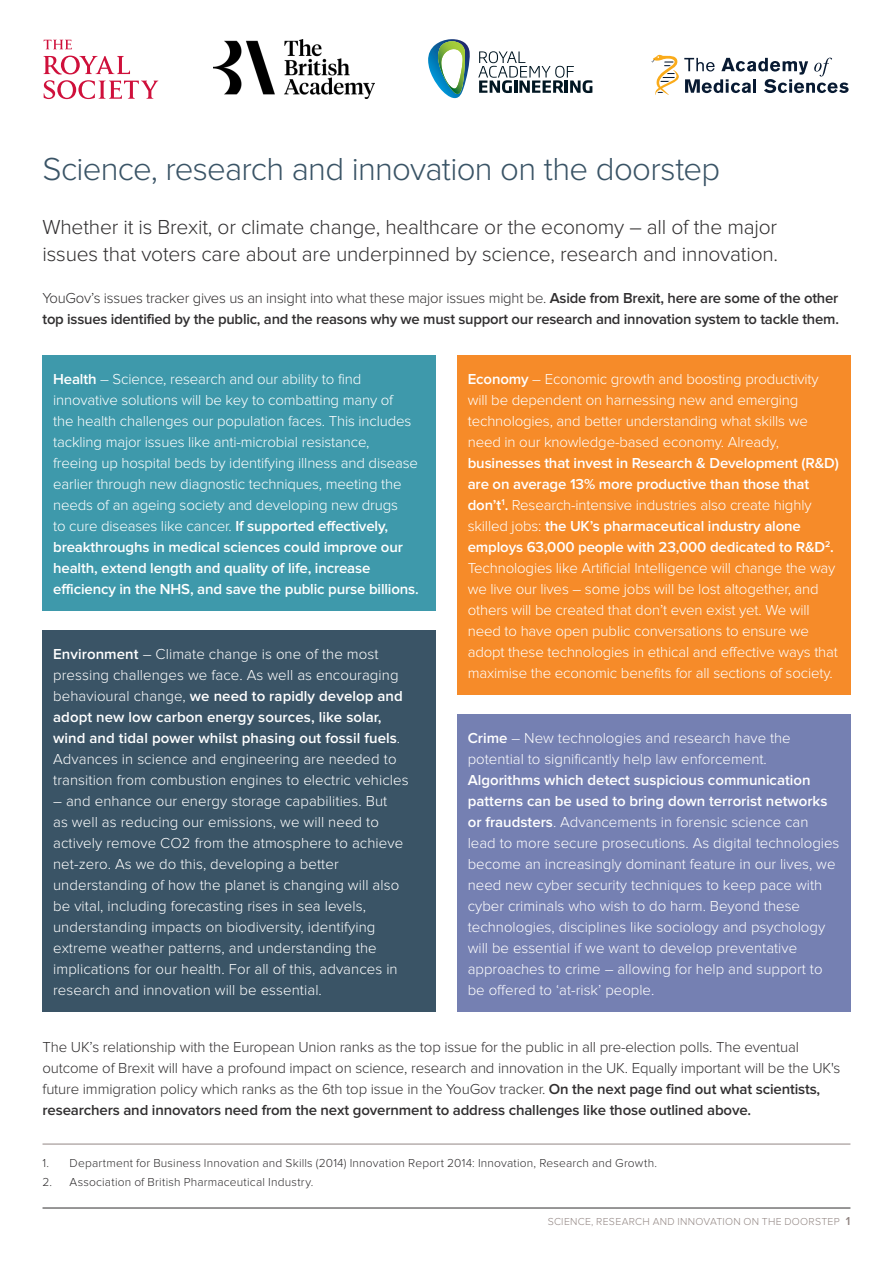
<style>
.page{position:relative;width:893px;height:1263px;background:#fff}
.page>*{position:absolute;margin:0;border:0;box-sizing:border-box;transform-origin:0 0}
.Heading{font:300 33px "Proxima Nova";letter-spacing:-.025em;color:#3a5466}
.Body_copy{font:300 21px/27px "Proxima Nova";letter-spacing:-.01em;color:#312f30}
.Body_copy-2{font:300 15px/21px "Proxima Nova";color:#fff}
.Body_copy-3{font:300 15px/21px "Proxima Nova";letter-spacing:-.01em;color:#312f30}
.Body_copy-4{font:600 15px/21px "Proxima Nova";letter-spacing:-.015em;color:#312f30}
.t1{font:300 12px "Proxima Nova";letter-spacing:.015em;color:#312f30}
.t2{font:300 10.5px "Proxima Nova";letter-spacing:.025em;color:#938784}
.s1{font-weight:300}
.s2{font-weight:600}
.s3{font-weight:600;font-size:12px}
</style>
<div class="page">
<img style="left:213px;top:39px;width:161px;height:60px">
<svg style="left:478px;top:51px;width:114px;height:42px"></svg>
<svg style="left:428px;top:39px;width:42px;height:59px"></svg>
<svg style="left:651px;top:55px;width:198px;height:40px"></svg>
<svg style="left:43px;top:56px;width:115px;height:43px"></svg>
<svg style="left:44px;top:40px;width:28px;height:9px"></svg>
<div style="left:43px;top:355px;width:393px;height:256px;background:#3e99ab"></div>
<div style="left:457px;top:355px;width:393px;height:340px;background:#f68b29"></div>
<div style="left:457px;top:714px;width:393px;height:298px;background:#7580b2"></div>
<div style="left:43px;top:630px;width:393px;height:382px;background:#3a5466"></div>
<hr style="left:43px;top:1144px;width:807px;height:1px;background:#938784">
<hr style="left:43px;top:1208px;width:807px;height:1px;background:#312f30">
<p class="Heading" style="left:43px;top:150px;width:679px">Science, research and innovation on the doorstep</p>
<p class="Body_copy" style="left:43px;top:214px;width:737px">Whether it is Brexit, or climate change, healthcare or the economy – all of the major issues that voters care about are underpinned by science, research and innovation.</p>
<p class="Body_copy-4" style="left:43px;top:288px;width:798px"><span class="s1">YouGov’s issues tracker gives us an insight into what these major issues might be.</span> Aside from Brexit, here are some of the other top issues identified by the public, and the reasons why we must support our research and innovation system to tackle them.</p>
<p class="Body_copy-2" style="left:53px;top:369px;width:367px"><span class="s2">Health</span> – Science, research and our ability to find innovative solutions will be key to combatting many of<br>the health challenges our population faces. This includes tackling major issues like anti-microbial resistance,<br>freeing up hospital beds by identifying illness and disease earlier through new diagnostic techniques, meeting the needs of an ageing society and developing new drugs<br>to cure diseases like cancer. <span class="s2">If supported effectively, breakthroughs in medical sciences could improve our health, extend length and quality of life, increase efficiency in the NHS, and save the public purse billions.</span></p>
<p class="Body_copy-2" style="left:468px;top:369px;width:373px"><span class="s2">Economy</span> – Economic growth and boosting productivity will be dependent on harnessing new and emerging technologies, and better understanding what skills we need in our knowledge-based economy. Already, <span class="s2">businesses that invest in Research &amp; Development (R&amp;D) are on average 13% more productive than those that don’t</span><sup>1</sup><span class="s2">.</span> Research-intensive industries also create highly skilled jobs: <span class="s2">the UK’s pharmaceutical industry alone employs 63,000 people with 23,000 dedicated to R&amp;D</span><sup>2</sup><span class="s2">.<br></span>Technologies like Artificial Intelligence will change the way we live our lives – some jobs will be lost altogether, and others will be created that don’t even exist yet. We will need to have open public conversations to ensure we adopt these technologies in ethical and effective ways that maximise the economic benefits for all sections of society.</p>
<p class="Body_copy-2" style="left:53px;top:644px;width:357px"><span class="s2">Environment</span> – Climate change is one of the most pressing challenges we face. As well as encouraging behavioural change, <span class="s2">we need to rapidly develop and adopt new low carbon energy sources, like solar, wind and tidal power whilst phasing out fossil fuels</span>.<br>Advances in science and engineering are needed to transition from combustion engines to electric vehicles</p>
<p class="Body_copy-2" style="left:53px;top:791px;width:352px">– and enhance our energy storage capabilities. But as well as reducing our emissions, we will need to actively remove CO2 from the atmosphere to achieve net-zero. As we do this, developing a better understanding of how the planet is changing will also be vital, including forecasting rises in sea levels, understanding impacts on biodiversity, identifying extreme weather patterns, and understanding the implications for our health. For all of this, advances in research and innovation will be essential.</p>
<p class="Body_copy-2" style="left:468px;top:728px;width:373px"><span class="s2">Crime</span> – New technologies and research have the potential to significantly help law enforcement.<br><span class="s2">Algorithms which detect suspicious communication patterns can be used to bring down terrorist networks or fraudsters</span>. Advancements in forensic science can lead to more secure prosecutions. As digital technologies become an increasingly dominant feature in our lives, we need new cyber security techniques to keep pace with cyber criminals who wish to do harm. Beyond these technologies, disciplines like sociology and psychology will be essential if we want to develop preventative approaches to crime – allowing for help and support to be offered to ‘at-risk’ people.</p>
<p class="Body_copy-3" style="left:43px;top:1037px;width:799px">The UK’s relationship with the European Union ranks as the top issue for the public in all pre-election polls. The eventual outcome of Brexit will have a profound impact on science, research and innovation in the UK. Equally important will be the UK's future immigration policy which ranks as the 6th top issue in the YouGov tracker. <span class="s2">On the next page find out what scientists, researchers and innovators need from the next government to address challenges like those outlined above.</span></p>
<p class="t1" style="left:43px;top:1156px;width:616px">1. Department for Business Innovation and Skills (2014) Innovation Report 2014: Innovation, Research and Growth.</p>
<p class="t1" style="left:43px;top:1175px;width:272px">2. Association of British Pharmaceutical Industry.</p>
<p class="t2" style="left:548px;top:1216px;width:304px">SCIENCE, RESEARCH AND INNOVATION ON THE DOORSTEP <span class="s3">1</span></p>
</div>
